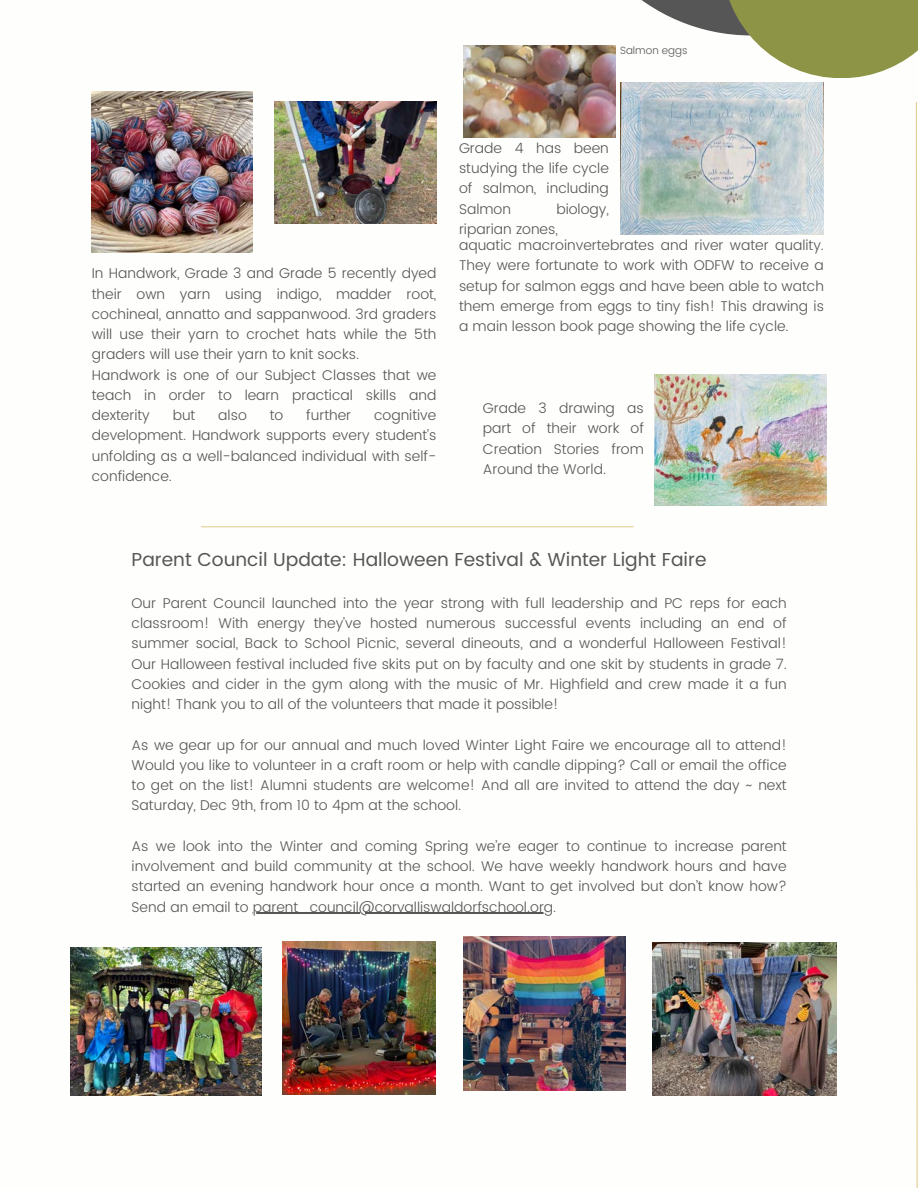
<style>
.page{position:relative;width:918px;height:1188px;background:#fff}
.page>*{position:absolute;margin:0;border:0;box-sizing:border-box;transform-origin:0 0}
.t1{font:18.75px "Poppins";color:#565656}
.t2{font:300 14.1px/20.2px "Poppins";color:#565656;text-align:justify}
.t3{font:300 10.5px "Poppins";color:#565656}
</style>
<div class="page">
<hr style="left:202px;top:526px;width:431px;height:1px;background:#c99e28">
<svg style="left:641px;top:0;width:81px;height:34px;fill:#565656"></svg>
<svg style="left:722px;top:0;width:196px;height:78px;fill:#8d9446"></svg>
<svg style="left:915px;top:101px;width:3px;height:1087px"></svg>
<img style="left:655px;top:374px;width:172px;height:132px">
<img style="left:620px;top:82px;width:204px;height:152px">
<img style="left:463px;top:45px;width:152px;height:93px">
<img style="left:463px;top:936px;width:162px;height:154px">
<img style="left:652px;top:943px;width:185px;height:153px">
<img style="left:283px;top:942px;width:153px;height:153px">
<img style="left:71px;top:947px;width:191px;height:149px">
<img style="left:275px;top:102px;width:162px;height:121px">
<img style="left:92px;top:92px;width:161px;height:161px">
<hr style="left:253px;top:913px;width:300px;height:1px;background:#565656">
<p class="t3" style="left:620px;top:44px;width:69px">Salmon eggs</p>
<p class="t2" style="left:92px;top:263px;width:346px">In Handwork, Grade 3 and Grade 5 recently dyed their own yarn using indigo, madder root, cochineal, annatto and sappanwood. 3rd graders will use their yarn to crochet hats while the 5th graders will use their yarn to knit socks.</p>
<p class="t2" style="left:92px;top:365px;width:346px">Handwork is one of our Subject Classes that we teach in order to learn practical skills and dexterity</p>
<p class="t2" style="left:173px;top:405px;width:24px">but</p>
<p class="t2" style="left:218px;top:405px;width:30px">also</p>
<p class="t2" style="left:270px;top:405px;width:15px">to</p>
<p class="t2" style="left:306px;top:405px;width:47px">further</p>
<p class="t2" style="left:92px;top:405px;width:346px;text-indent:282px">cognitive development. Handwork supports every student’s unfolding as a well-balanced individual with self&shy;confidence.</p>
<p class="t2" style="left:459px;top:138px;width:151px">Grade 4 has been studying the life cycle of salmon, including Salmon</p>
<p class="t2" style="left:459px;top:199px;width:151px;text-indent:97px">biology, riparian zones,</p>
<p class="t2" style="left:459px;top:235px;width:367px">aquatic macroinvertebrates and river water quality.<br>They were fortunate to work with ODFW to receive a setup for salmon eggs and have been able to watch them emerge from eggs to tiny fish! This drawing is a main lesson book page showing the life cycle.</p>
<p class="t2" style="left:483px;top:398px;width:163px">Grade 3 drawing as part of their work of Creation Stories from Around the World.</p>
<p class="t1" style="left:132px;top:549px;width:576px">Parent Council Update: Halloween Festival &amp; Winter Light Faire</p>
<p class="t2" style="left:132px;top:593px;width:657px">Our Parent Council launched into the year strong with full leadership and PC reps for each classroom! With energy they’ve hosted numerous successful events including an end of summer social, Back to School Picnic, several dineouts, and a wonderful Halloween Festival!<br>Our Halloween festival included five skits put on by faculty and one skit by students in grade 7.<br>Cookies and cider in the gym along with the music of Mr. Highfield and crew made it a fun night! Thank you to all of the volunteers that made it possible!</p>
<p class="t2" style="left:132px;top:735px;width:657px">As we gear up for our annual and much loved Winter Light Faire we encourage all to attend!<br>Would you like to volunteer in a craft room or help with candle dipping? Call or email the office to get on the list! Alumni students are welcome! And all are invited to attend the day ~ next Saturday, Dec 9th, from 10 to 4pm at the school.</p>
<p class="t2" style="left:132px;top:836px;width:657px">As we look into the Winter and coming Spring we’re eager to continue to increase parent involvement and build community at the school. We have weekly handwork hours and have started an evening handwork hour once a month. Want to get involved but don’t know how?<br>Send an email to parent_council@corvalliswaldorfschool.org.</p>
</div>
